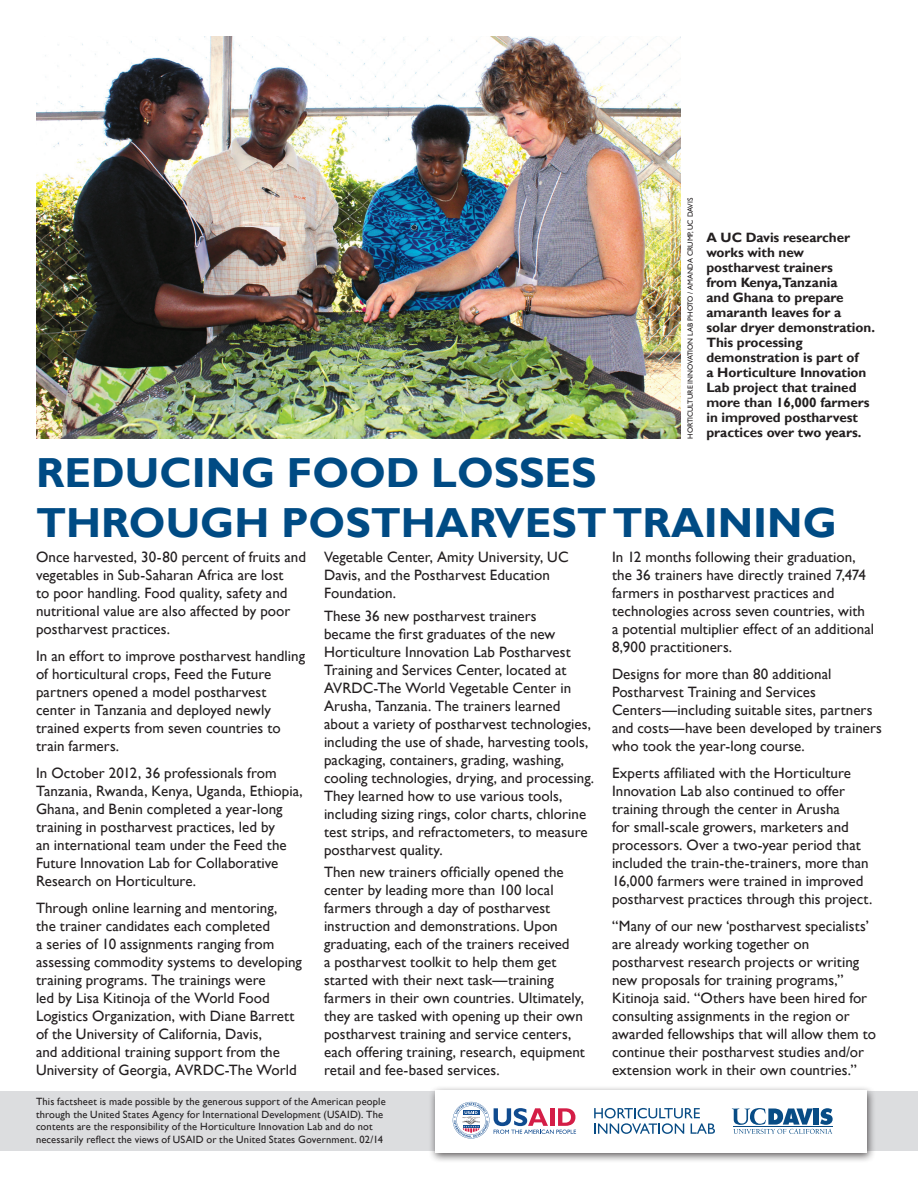
<style>
.page{position:relative;width:918px;height:1188px;background:#fff}
.page>*{position:absolute;margin:0;border:0;box-sizing:border-box;transform-origin:0 0}
.t1{font:700 42px/50.4px "Gill Sans";color:#004b84}
.t2{font:15px/18px "Gill Sans";letter-spacing:.005em;color:#231f20}
.t3{font:700 13.5px/15px "Gill Sans";letter-spacing:-.005em;color:#231f20}
.t4{font:10.5px/12.6px "Gill Sans";letter-spacing:.015em;color:#231f20}
.t5{font:7.5px "Gill Sans";letter-spacing:-.005em;color:#231f20}
</style>
<div class="page">
<div style="left:0;top:1092px;width:918px;height:59px;background:#dcdddf"></div>
<img style="left:36px;top:36px;width:644px;height:403px">
<div style="left:428px;top:1085px;width:449px;height:79px;background:#231f20;opacity:.75"></div>
<div style="left:435px;top:1090px;width:432px;height:63px;background:#fff"></div>
<svg style="left:594px;top:1108px;width:121px;height:26px"></svg>
<svg style="left:453px;top:1102px;width:123px;height:37px"></svg>
<svg style="left:732px;top:1108px;width:101px;height:26px"></svg>
<p class="t5" style="left:686px;top:439px;width:242px;rotate:-90deg">HORTICULTURE INNOVATION LAB PHOTO / AMANDA CRUMP, UC DAVIS</p>
<p class="t3" style="left:706px;top:230px;width:170px">A UC Davis researcher works with new postharvest trainers<br>from Kenya,Tanzania<br>and Ghana to prepare amaranth leaves for a solar dryer demonstration.<br>This processing demonstration is part of<br>a Horticulture Innovation<br>Lab project that trained more than 16,000 farmers in improved postharvest</p>
<p class="t3" style="left:706px;top:425px;width:157px">practices over two years.</p>
<p class="t1" style="left:36px;top:449px;width:802px">REDUCING FOOD LOSSES<br>THROUGH POSTHARVEST TRAINING</p>
<p class="t2" style="left:36px;top:549px;width:272px">Once harvested, 30-80 percent of fruits and vegetables in Sub-Saharan Africa are lost<br>to poor handling. Food quality, safety and nutritional value are also affected by poor postharvest practices.</p>
<p class="t2" style="left:36px;top:648px;width:271px">In an effort to improve postharvest handling of horticultural crops, Feed the Future partners opened a model postharvest center in Tanzania and deployed newly trained experts from seven countries to train farmers.</p>
<p class="t2" style="left:36px;top:765px;width:268px">In October 2012, 36 professionals from Tanzania, Rwanda, Kenya, Uganda, Ethiopia, Ghana, and Benin completed a year-long training in postharvest practices, led by<br>an international team under the Feed the Future Innovation Lab for Collaborative Research on Horticulture.</p>
<p class="t2" style="left:36px;top:900px;width:267px">Through online learning and mentoring,<br>the trainer candidates each completed<br>a series of 10 assignments ranging from assessing commodity systems to developing training programs. The trainings were<br>led by Lisa Kitinoja of the World Food Logistics Organization, with Diane Barrett of the University of California, Davis,<br>and additional training support from the University of Georgia, AVRDC-The World</p>
<p class="t2" style="left:324px;top:549px;width:246px">Vegetable Center, Amity University, UC<br>Davis, and the Postharvest Education<br>Foundation.</p>
<p class="t2" style="left:324px;top:607px;width:271px">These 36 new postharvest trainers<br>became the first graduates of the new Horticulture Innovation Lab Postharvest Training and Services Center, located at AVRDC-The World Vegetable Center in Arusha, Tanzania. The trainers learned about a variety of postharvest technologies, including the use of shade, harvesting tools, packaging, containers, grading, washing, cooling technologies, drying, and processing.<br>They learned how to use various tools, including sizing rings, color charts, chlorine test strips, and refractometers, to measure postharvest quality.</p>
<p class="t2" style="left:324px;top:864px;width:262px">Then new trainers officially opened the center by leading more than 100 local farmers through a day of postharvest instruction and demonstrations. Upon graduating, each of the trainers received<br>a postharvest toolkit to help them get started with their next task—training farmers in their own countries. Ultimately, they are tasked with opening up their own postharvest training and service centers, each offering training, research, equipment retail and fee-based services.</p>
<p class="t2" style="left:612px;top:549px;width:264px">In 12 months following their graduation, the 36 trainers have directly trained 7,474 farmers in postharvest practices and technologies across seven countries, with a potential multiplier effect of an additional 8,900 practitioners.</p>
<p class="t2" style="left:612px;top:666px;width:272px">Designs for more than 80 additional Postharvest Training and Services Centers—including suitable sites, partners and costs—have been developed by trainers who took the year-long course.</p>
<p class="t2" style="left:612px;top:765px;width:262px">Experts affiliated with the Horticulture Innovation Lab also continued to offer training through the center in Arusha<br>for small-scale growers, marketers and processors. Over a two-year period that included the train-the-trainers, more than 16,000 farmers were trained in improved postharvest practices through this project.</p>
<p class="t2" style="left:612px;top:918px;width:266px">“Many of our new ‘postharvest specialists’ are already working together on postharvest research projects or writing new proposals for training programs,” Kitinoja said. “Others have been hired for consulting assignments in the region or awarded fellowships that will allow them to continue their postharvest studies and/or extension work in their own countries.”</p>
<p class="t4" style="left:36px;top:1096px;width:351px">This factsheet is made possible by the generous support of the American people through the United States Agency for International Development (USAID). The contents are the responsibility of the Horticulture Innovation Lab and do not necessarily reflect the views of USAID or the United States Government. 02/14</p>
</div>
